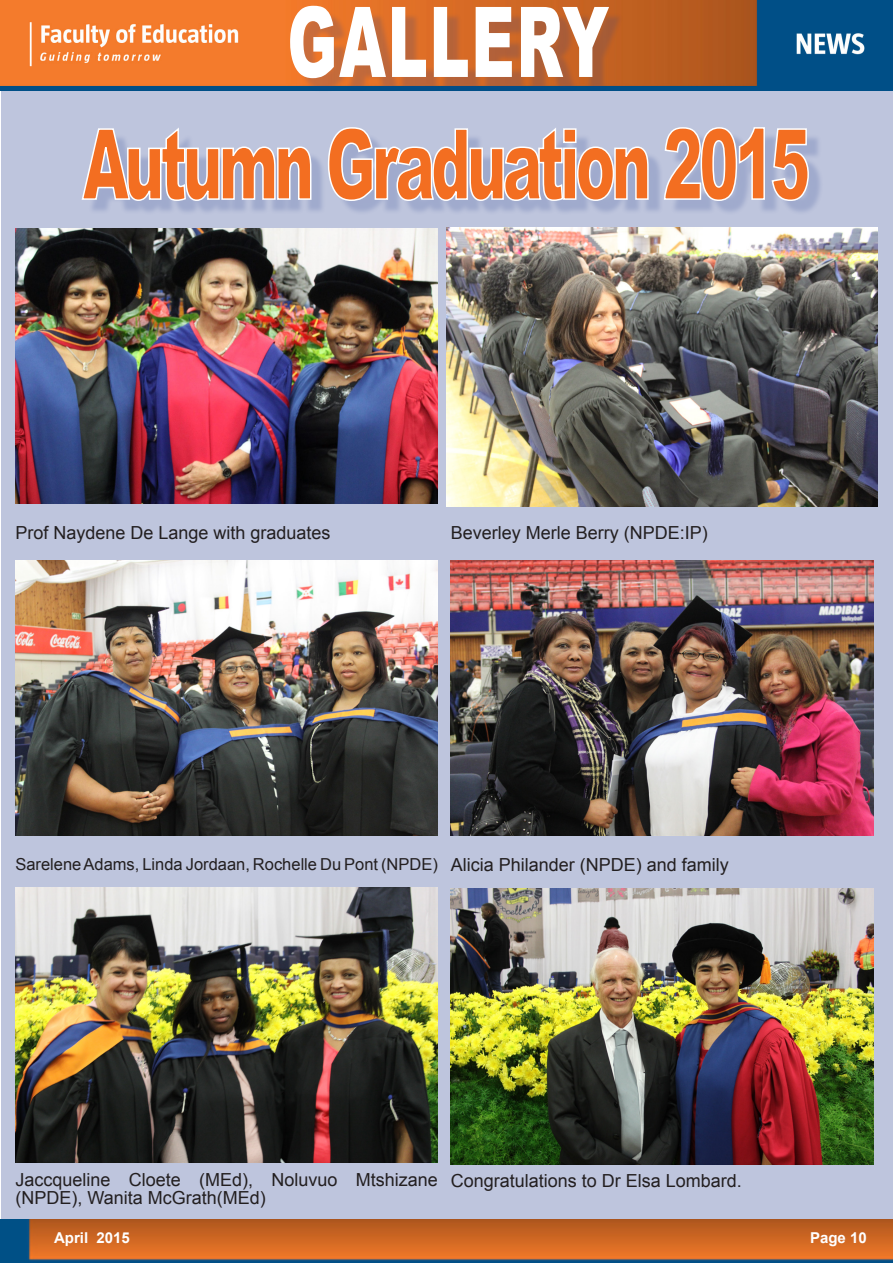
<style>
.page{position:relative;width:893px;height:1263px;background:#fff}
.page>*{position:absolute;margin:0;border:0;box-sizing:border-box;transform-origin:0 0}
.t1{font:900 97.8px "Arial";letter-spacing:-.07em;color:#f36e21;scale:.61 1}
.t2{font:900 97.8px "Arial";letter-spacing:.03em;color:#fff;scale:.61 1}
.t3{font:18px/18px "Arial";color:#231f20}
.t4{font:16.5px "Arial";color:#231f20}
.t5{font:700 15px "Arial";color:#fff}
.s1{font-size:18px}
</style>
<div class="page">
<div style="left:1px;top:91px;width:891px;height:1150px;background:#bec5dd"></div>
<img style="left:0;top:1219px;width:893px;height:44px">
<img style="left:0;top:0;width:893px;height:91px">
<div style="left:88px;top:133px;width:735px;height:83px;background:#253f8e;opacity:.2"></div>
<svg style="left:81px;top:128px;width:231px;height:74px"></svg>
<svg style="left:327px;top:127px;width:322px;height:75px"></svg>
<svg style="left:663px;top:127px;width:147px;height:75px"></svg>
<img style="left:15px;top:229px;width:423px;height:275px">
<img style="left:15px;top:560px;width:423px;height:276px">
<img style="left:451px;top:560px;width:422px;height:276px">
<img style="left:15px;top:887px;width:423px;height:275px">
<div style="left:296px;top:12px;width:328px;height:81px;background:#253f8e;opacity:.2"></div>
<img style="left:451px;top:889px;width:422px;height:275px">
<img style="left:446px;top:228px;width:431px;height:278px">
<p class="t2" style="left:287px;top:-29px;width:529px">GALLERY</p>
<p class="t1" style="left:82px;top:93px;width:1195px">Autumn Graduation 2015</p>
<p class="t3" style="left:15px;top:524px;width:317px">Prof Naydene De Lange with graduates</p>
<p class="t3" style="left:451px;top:524px;width:259px">Beverley Merle Berry (NPDE:IP)</p>
<p class="t4" style="left:15px;top:853px;width:715px">Sarelene Adams, Linda Jordaan, Rochelle Du Pont (NPDE) <span class="s1">Alicia Philander (NPDE) and family</span></p>
<p class="t3" style="left:15px;top:1170px;width:424px">Jaccqueline Cloete (MEd), Noluvuo Mtshizane (NPDE), Wanita McGrath(MEd)</p>
<p class="t3" style="left:451px;top:1172px;width:293px">Congratulations to Dr Elsa Lombard.</p>
<p class="t5" style="left:54px;top:1228px;width:77px">April 2015</p>
<p class="t5" style="left:810px;top:1228px;width:58px">Page 10</p>
</div>
